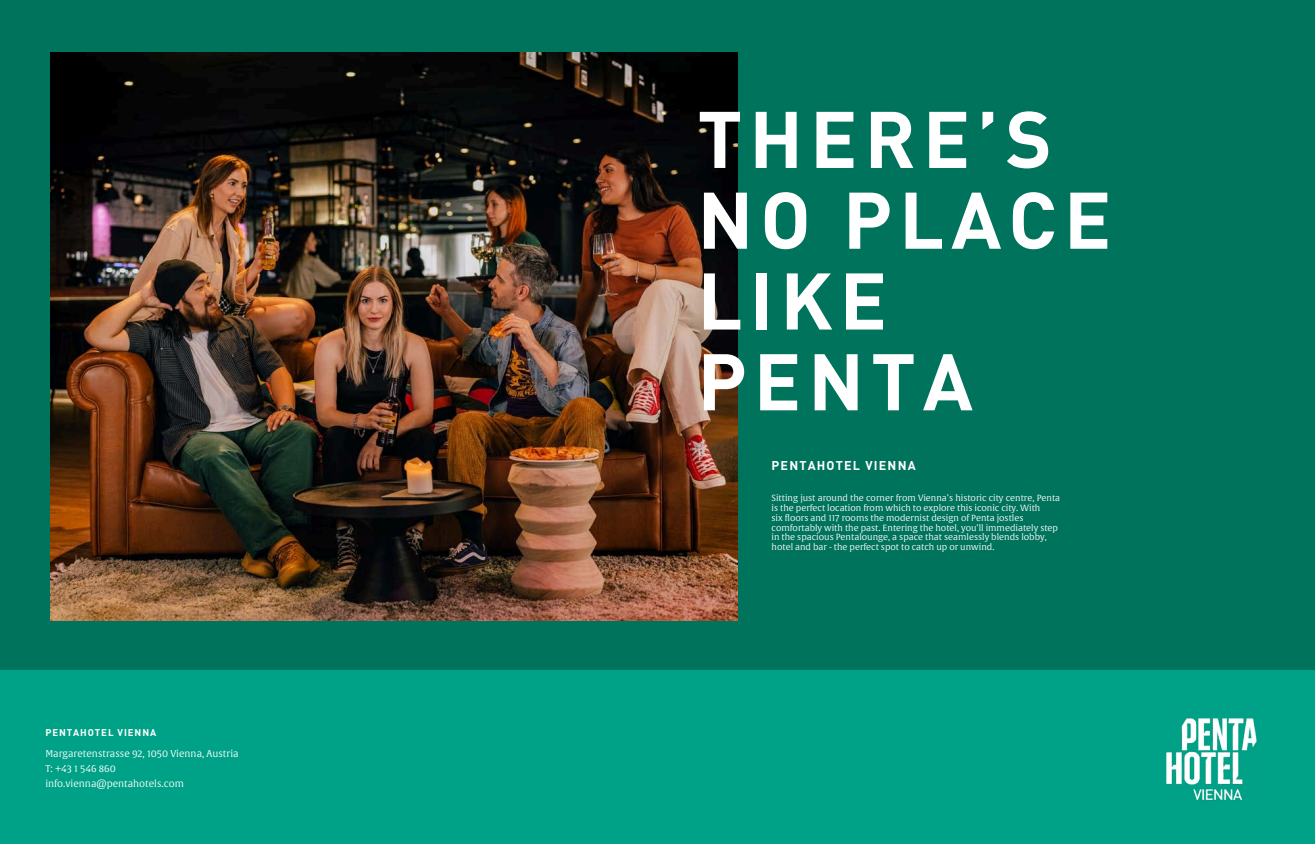
<style>
.page{position:relative;width:1315px;height:844px;background:#fff}
.page>*{position:absolute;margin:0;border:0;box-sizing:border-box;transform-origin:0 0}
.t1{font:700 78.75px/80.7px "DIN Offc Pro";letter-spacing:.085em;color:#fff}
.t2{font:700 12.51px "DIN Offc Pro";letter-spacing:.095em;color:#fff}
.t3{font:9.62px/15px "Alverata Lt";color:#fff}
.t4{font:700 9.62px "DIN Offc Pro";letter-spacing:.095em;color:#fff}
.t5{font:8.75px/9.8px "Alverata Lt";color:#fff}
</style>
<div class="page">
<div style="left:0;top:0;width:1314px;height:843px;background:#00735d"></div>
<img style="left:51px;top:52px;width:686px;height:568px">
<div style="left:0;top:670px;width:1314px;height:173px;background:#00a287"></div>
<img style="left:1166px;top:718px;width:91px;height:83px">
<h2 class="t4" style="left:45px;top:728px;width:112px">PENTAHOTEL VIENNA</h2>
<p class="t3" style="left:45px;top:745px;width:195px">Margaretenstrasse 92, 1050 Vienna, Austria<br>T: +43 1 546 860 info.vienna@pentahotels.com</p>
<h3 class="t1" style="left:697px;top:107px;width:415px">THERE’S<br>NO PLACE<br>LIKE<br>PENTA</h3>
<p class="t2" style="left:771px;top:460px;width:146px">PENTAHOTEL VIENNA</p>
<p class="t5" style="left:771px;top:492px;width:290px">Sitting just around the corner from Vienna’s historic city centre, Penta is the perfect location from which to explore this iconic city. With</p>
<p class="t5" style="left:771px;top:512px;width:288px">six floors and 117 rooms the modernist design of Penta jostles comfortably with the past. Entering the hotel, you’ll immediately step in the spacious Pentalounge, a space that seamlessly blends lobby, hotel and bar - the perfect spot to catch up or unwind.</p>
</div>
